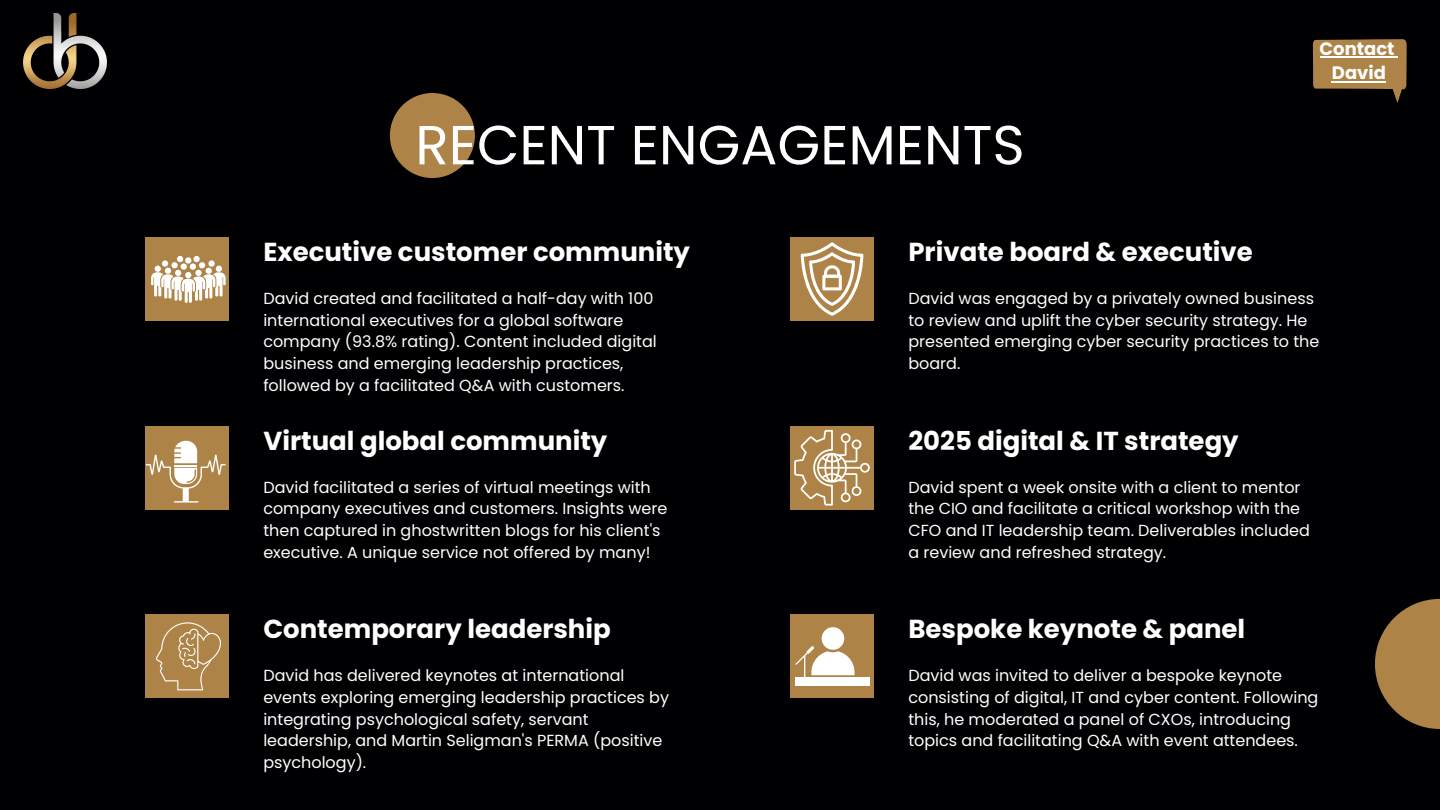
<style>
.page{position:relative;width:1440px;height:810px;background:#000002}
.page>*{position:absolute;margin:0;border:0;box-sizing:border-box;transform-origin:0 0}
.t1{font:55px "Poppins";color:#fff}
.t2{font:700 26px "Poppins";color:#fff}
.t3{font:700 18px/24.8px "Poppins";color:#fff;text-align:center}
.t4{font:16px/21.8px "Poppins";color:#fff}
</style>
<div class="page">
<svg style="left:1375px;top:599px;width:65px;height:130px;fill:#ad8347"></svg>
<div style="left:145px;top:237px;width:84px;height:84px;background:#ad8347"></div>
<div style="left:790px;top:237px;width:84px;height:84px;background:#ad8347"></div>
<div style="left:145px;top:426px;width:84px;height:83px;background:#ad8347"></div>
<div style="left:790px;top:426px;width:84px;height:83px;background:#ad8347"></div>
<div style="left:145px;top:615px;width:84px;height:83px;background:#ad8347"></div>
<div style="left:790px;top:615px;width:84px;height:83px;background:#ad8347"></div>
<svg style="left:151px;top:256px;width:75px;height:47px"></svg>
<svg style="left:801px;top:242px;width:62px;height:74px"></svg>
<svg style="left:146px;top:441px;width:80px;height:61px"></svg>
<svg style="left:794px;top:430px;width:76px;height:76px"></svg>
<svg style="left:156px;top:622px;width:65px;height:68px"></svg>
<div style="left:390px;top:93px;width:85px;height:85px;background:#ad8347;border-radius:50%"></div>
<div style="left:822px;top:627px;width:22px;height:23px;background:#fff;border-radius:50%"></div>
<div style="left:796px;top:678px;width:74px;height:8px;background:#fff"></div>
<svg style="left:795px;top:646px;width:60px;height:34px"></svg>
<img style="left:24px;top:14px;width:82px;height:75px">
<svg style="left:1312px;top:39px;width:95px;height:64px"></svg>
<hr style="left:1332px;top:81px;width:54px;height:1px;background:#fff">
<h1 class="t1" style="left:415px;top:107px;width:611px">RECENT ENGAGEMENTS</h1>
<h2 class="t2" style="left:263px;top:234px;width:428px">Executive customer community</h2>
<h2 class="t2" style="left:908px;top:234px;width:346px">Private board &amp; executive</h2>
<p class="t3" style="left:1320px;top:36px;width:76px">Contact<br>David</p>
<p class="t4" style="left:263px;top:287px;width:395px">David created and facilitated a half-day with 100 international executives for a global software company (93.8% rating). Content included digital business and emerging leadership practices, followed by a facilitated Q&amp;A with customers.</p>
<h2 class="t2" style="left:263px;top:422px;width:346px">Virtual global community</h2>
<p class="t4" style="left:263px;top:476px;width:405px">David facilitated a series of virtual meetings with company executives and customers. Insights were then captured in ghostwritten blogs for his client's executive. A unique service not offered by many!</p>
<h2 class="t2" style="left:263px;top:611px;width:349px">Contemporary leadership</h2>
<p class="t4" style="left:263px;top:665px;width:407px">David has delivered keynotes at international events exploring emerging leadership practices by integrating psychological safety, servant leadership, and Martin Seligman's PERMA (positive psychology).</p>
<p class="t4" style="left:908px;top:287px;width:412px">David was engaged by a privately owned business to review and uplift the cyber security strategy. He presented emerging cyber security practices to the board.</p>
<h2 class="t2" style="left:908px;top:422px;width:332px">2025 digital &amp; IT strategy</h2>
<p class="t4" style="left:908px;top:476px;width:403px">David spent a week onsite with a client to mentor the CIO and facilitate a critical workshop with the CFO and IT leadership team. Deliverables included a review and refreshed strategy.</p>
<h2 class="t2" style="left:908px;top:611px;width:338px">Bespoke keynote &amp; panel</h2>
<p class="t4" style="left:908px;top:665px;width:411px">David was invited to deliver a bespoke keynote consisting of digital, IT and cyber content. Following this, he moderated a panel of CXOs, introducing topics and facilitating Q&amp;A with event attendees.</p>
</div>
